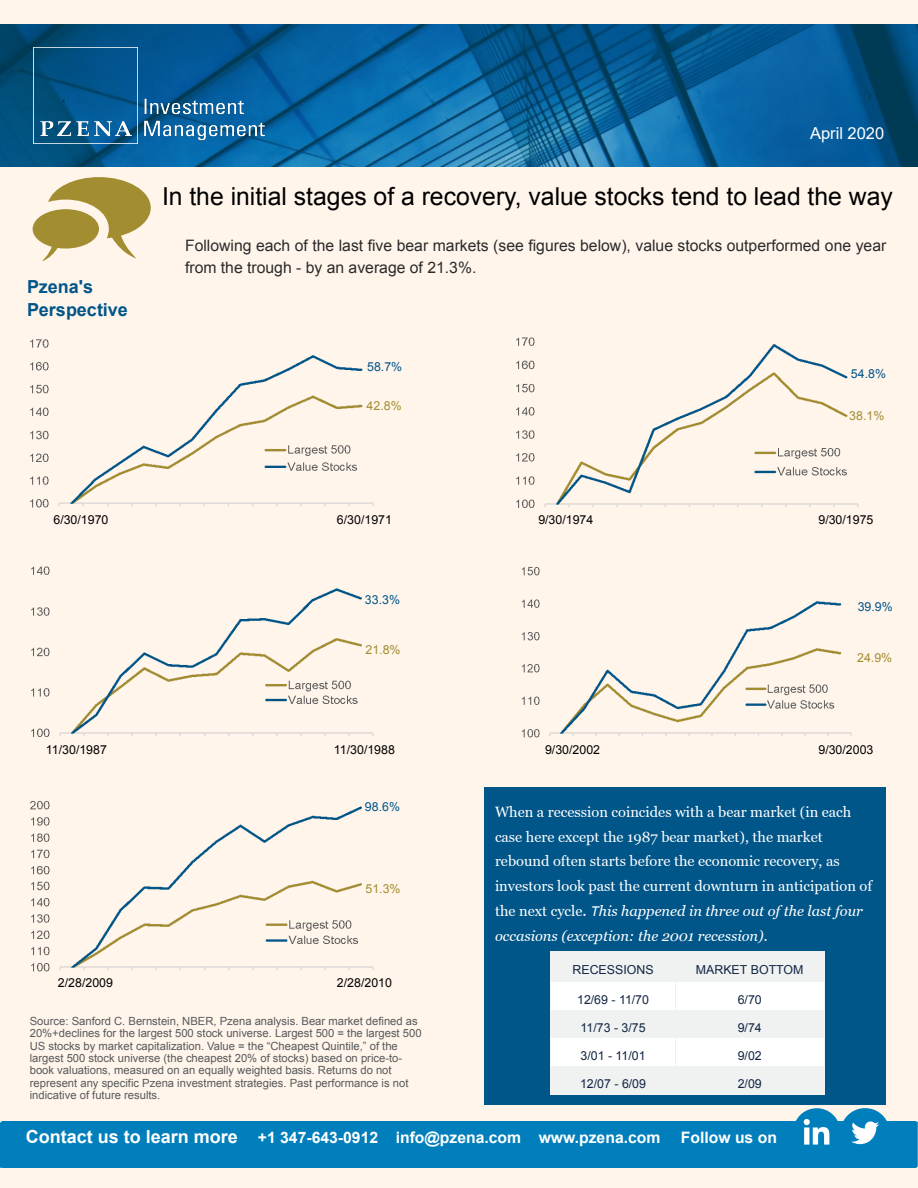
<style>
.page{position:relative;width:918px;height:1188px;background:#fff5eb}
.page>*{position:absolute;margin:0;border:0;box-sizing:border-box;transform-origin:0 0}
.t1{font:24.75px "Arial";color:#000}
.t2{font:700 18px/23.7px "Arial";color:#005589}
.t3{font:16.5px "Arial";color:#fff}
.t4{font:15.75px/22.5px "Arial";color:#2b2b2b}
.t5{font:700 15.75px "Arial";color:#fff}
.t6{font:14.7px/24.8px "Georgia";color:#fff}
.t7{font:12.3px "Arial";color:#000}
.t8{font:12.3px "Arial";color:#102542}
.t9{font:12.3px "Arial";color:#a38d31}
.t10{font:12.3px "Arial";color:#005589}
.t11{font:11.25px/12.3px "Arial";color:#58595b}
.s1{font-size:15.75px}
.s2{font-family:"Arial";font-style:italic;font-size:13.5px}
.s3{font-style:italic}
.s4{font-size:18px}
</style>
<div class="page">
<div style="left:3px;top:1122px;width:913px;height:46px;background:#007fbc"></div>
<svg style="left:916px;top:1122px;width:2px;height:46px"></svg>
<svg style="left:0;top:1122px;width:3px;height:46px"></svg>
<svg style="left:793px;top:1108px;width:97px;height:37px"></svg>
<svg style="left:33px;top:177px;width:118px;height:85px"></svg>
<img style="left:0;top:25px;width:918px;height:141px">
<img style="left:34px;top:47px;width:230px;height:97px">
<img style="left:516px;top:337px;width:343px;height:171px">
<img style="left:30px;top:339px;width:344px;height:169px">
<img style="left:31px;top:566px;width:343px;height:171px">
<img style="left:521px;top:567px;width:331px;height:171px">
<img style="left:30px;top:801px;width:344px;height:171px">
<div style="left:484px;top:788px;width:401px;height:317px;background:#005589"></div>
<div style="left:550px;top:951px;width:275px;height:144px;background:#f0f2f2"></div>
<div style="left:551px;top:982px;width:124px;height:27px;background:#fff"></div>
<div style="left:676px;top:982px;width:148px;height:27px;background:#fff"></div>
<div style="left:551px;top:1038px;width:124px;height:27px;background:#fff"></div>
<div style="left:676px;top:1038px;width:148px;height:27px;background:#fff"></div>
<h3 class="t3" style="left:810px;top:122px;width:76px">April 2020</h3>
<h2 class="t2" style="left:27px;top:274px;width:102px">Pzena's<br>Perspective</h2>
<h1 class="t1" style="left:162px;top:182px;width:732px">In the initial stages of a recovery, value stocks tend to lead the way</h1>
<h3 class="t4" style="left:185px;top:234px;width:703px">Following each of the last five bear markets (see figures below), value stocks outperformed one year from the trough - by an average of 21.3%.</h3>
<p class="t10" style="left:367px;top:360px;width:37px">58.7%</p>
<p class="t9" style="left:367px;top:398px;width:37px">42.8%</p>
<p class="t10" style="left:851px;top:367px;width:37px">54.8%</p>
<p class="t9" style="left:849px;top:408px;width:37px">38.1%</p>
<p class="t7" style="left:53px;top:513px;width:57px">6/30/1970</p>
<p class="t7" style="left:337px;top:513px;width:57px">6/30/1971</p>
<p class="t10" style="left:365px;top:593px;width:37px">33.3%</p>
<p class="t9" style="left:366px;top:642px;width:37px">21.8%</p>
<p class="t7" style="left:46px;top:743px;width:62px">11/30/1987</p>
<p class="t7" style="left:334px;top:743px;width:62px">11/30/1988</p>
<p class="t10" style="left:365px;top:800px;width:37px">98.6%</p>
<p class="t9" style="left:366px;top:882px;width:37px">51.3%</p>
<p class="t7" style="left:58px;top:975px;width:57px">2/28/2009</p>
<p class="t7" style="left:337px;top:975px;width:57px">2/28/2010</p>
<p class="t11" style="left:30px;top:1015px;width:393px">Source: Sanford C. Bernstein, NBER, Pzena analysis. Bear market defined as 20%+declines for the largest 500 stock universe. Largest 500 = the largest 500<br>US stocks by market capitalization. Value = the “Cheapest Quintile,” of the largest 500 stock universe (the cheapest 20% of stocks) based on price-to&shy;book valuations, measured on an equally weighted basis. Returns do not represent any specific Pzena investment strategies. Past performance is not indicative of future results.</p>
<p class="t7" style="left:538px;top:513px;width:57px">9/30/1974</p>
<p class="t7" style="left:818px;top:513px;width:57px">9/30/1975</p>
<p class="t10" style="left:858px;top:600px;width:37px">39.9%</p>
<p class="t9" style="left:857px;top:650px;width:37px">24.9%</p>
<p class="t7" style="left:545px;top:743px;width:57px">9/30/2002</p>
<p class="t7" style="left:818px;top:743px;width:57px">9/30/2003</p>
<p class="t6" style="left:495px;top:800px;width:379px">When a recession coincides with a bear market (in each case here except the 1987 bear market), the market rebound often starts before the economic recovery, as investors look past the current downturn in anticipation of the next cycle<span class="s1">.</span> <span class="s2">T</span><span class="s3">his happened in three out of the last four occasions (exception: the 2001 recession).</span></p>
<p class="t8" style="left:573px;top:963px;width:83px">RECESSIONS</p>
<p class="t8" style="left:696px;top:963px;width:109px">MARKET BOTTOM</p>
<p class="t8" style="left:577px;top:992px;width:73px">12/69 - 11/70</p>
<p class="t8" style="left:738px;top:992px;width:26px">6/70</p>
<p class="t8" style="left:581px;top:1020px;width:67px">11/73 - 3/75</p>
<p class="t8" style="left:738px;top:1020px;width:26px">9/74</p>
<p class="t8" style="left:581px;top:1049px;width:67px">3/01 - 11/01</p>
<p class="t8" style="left:738px;top:1049px;width:26px">9/02</p>
<p class="t8" style="left:580px;top:1077px;width:67px">12/07 - 6/09</p>
<p class="t8" style="left:738px;top:1077px;width:26px">2/09</p>
<h3 class="t5" style="left:26px;top:1129px;width:753px"><span class="s4">Contact us to learn more</span> +1 347-643-0912 info@pzena.com www.pzena.com Follow us on</h3>
</div>
